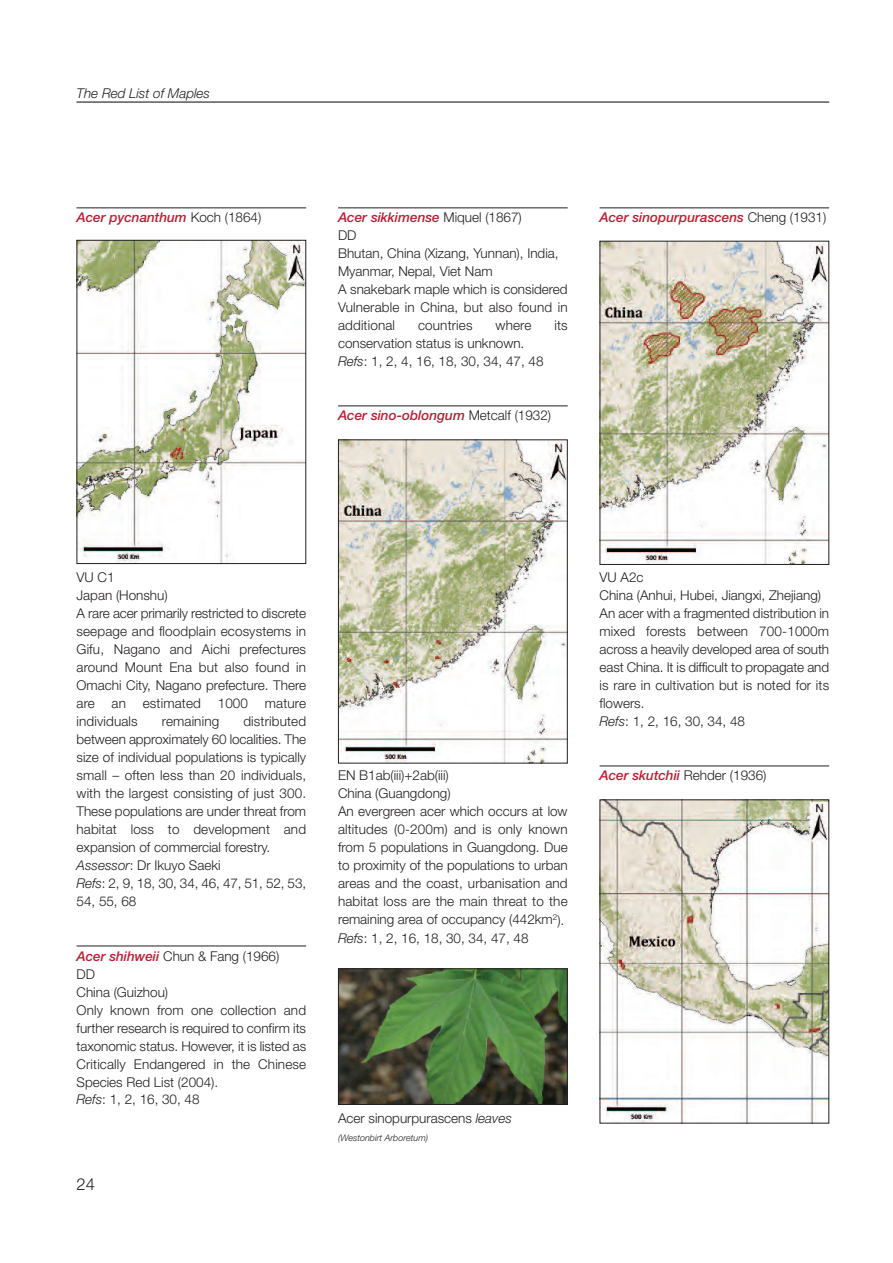
<style>
.page{position:relative;width:893px;height:1263px;background:#fff}
.page>*{position:absolute;margin:0;border:0;box-sizing:border-box;transform-origin:0 0}
.t1{font:300 16.5px "Helvetica Neue";color:#231f20}
.t2{font:300 13.5px/18px "Helvetica Neue";color:#231f20}
.t3{font:italic 500 13.5px "Helvetica Neue";color:#ba1f33}
.t4{font:italic 300 13.5px "Helvetica Neue";color:#231f20}
.t5{font:italic 300 9px "Helvetica Neue";color:#231f20}
.s1{font-weight:300;font-style:normal;color:#231f20}
.s2{font-weight:500;font-style:italic;color:#ba1f33}
.s3{font-style:italic}
</style>
<div class="page">
<hr style="left:77px;top:207px;width:229px;height:1px;background:#231f20">
<hr style="left:77px;top:945px;width:229px;height:1px;background:#231f20">
<hr style="left:600px;top:207px;width:229px;height:1px;background:#231f20">
<hr style="left:600px;top:765px;width:229px;height:1px;background:#231f20">
<hr style="left:338px;top:207px;width:230px;height:1px;background:#231f20">
<hr style="left:338px;top:405px;width:230px;height:1px;background:#231f20">
<hr style="left:77px;top:101px;width:752px;height:2px;background:#231f20">
<img style="left:340px;top:441px;width:226px;height:320px">
<div style="left:338px;top:439px;width:230px;height:324px;border:1px solid #231f20"></div>
<img style="left:602px;top:243px;width:225px;height:320px">
<img style="left:602px;top:801px;width:225px;height:320px">
<img style="left:79px;top:242px;width:225px;height:320px">
<div style="left:77px;top:240px;width:229px;height:324px;border:1px solid #231f20"></div>
<img style="left:340px;top:970px;width:226px;height:133px">
<div style="left:338px;top:968px;width:230px;height:137px;border:1px solid #231f20"></div>
<p class="t4" style="left:77px;top:89px;width:135px">The Red List of Maples</p>
<p class="t3" style="left:77px;top:213px;width:186px">Acer pycnanthum <span class="s1">Koch (1864)</span></p>
<p class="t2" style="left:338px;top:210px;width:231px"><span class="s2">Acer sikkimense</span> Miquel (1867)<br>DD<br>Bhutan, China (Xizang, Yunnan), India,<br>Myanmar, Nepal, Viet Nam<br>A snakebark maple which is considered<br>Vulnerable in China, but also found in additional</p>
<p class="t2" style="left:418px;top:318px;width:56px">countries</p>
<p class="t2" style="left:496px;top:318px;width:37px">where</p>
<p class="t2" style="left:554px;top:318px;width:15px">its</p>
<p class="t2" style="left:338px;top:336px;width:207px">conservation status is unknown.<br><span class="s3">Refs</span>: 1, 2, 4, 16, 18, 30, 34, 47, 48</p>
<p class="t3" style="left:338px;top:411px;width:215px">Acer sino-oblongum <span class="s1">Metcalf (1932)</span></p>
<p class="t3" style="left:600px;top:213px;width:228px">Acer sinopurpurascens <span class="s1">Cheng (1931)</span></p>
<p class="t2" style="left:77px;top:570px;width:231px">VU C1<br>Japan (Honshu)<br>A rare acer primarily restricted to discrete seepage and floodplain ecosystems in<br>Gifu, Nagano and Aichi prefectures around Mount Ena but also found in<br>Omachi City, Nagano prefecture. There are an estimated 1000 mature individuals</p>
<p class="t2" style="left:77px;top:714px;width:231px;text-indent:167px">distributed between approximately 60 localities. The size of individual populations is typically small – often less than 20 individuals, with the largest consisting of just 300.<br>These populations are under threat from habitat loss to development and expansion of commercial forestry.<br><span class="s3">Assessor</span>: Dr Ikuyo Saeki<br><span class="s3">Refs</span>: 2, 9, 18, 30, 34, 46, 47, 51, 52, 53,<br>54, 55, 68</p>
<p class="t2" style="left:162px;top:714px;width:59px">remaining</p>
<p class="t2" style="left:77px;top:948px;width:231px"><span class="s2">Acer shihweii</span> Chun &amp; Fang (1966)<br>DD<br>China (Guizhou)<br>Only known from one collection and further research is required to confirm its taxonomic status. However, it is listed as<br>Critically Endangered in the Chinese<br>Species Red List (2004).<br><span class="s3">Refs</span>: 1, 2, 16, 30, 48</p>
<p class="t1" style="left:77px;top:1178px;width:20px">24</p>
<p class="t2" style="left:338px;top:768px;width:231px">EN B1ab(iii)+2ab(iii)<br>China (Guangdong)<br>An evergreen acer which occurs at low altitudes (0-200m) and is only known from 5 populations in Guangdong. Due to proximity of the populations to urban areas and the coast, urbanisation and habitat loss are the main threat to the remaining area of occupancy (442km<sup>2</sup>).<br><span class="s3">Refs</span>: 1, 2, 16, 18, 30, 34, 47, 48</p>
<p class="t2" style="left:600px;top:570px;width:231px">VU A2c<br>China (Anhui, Hubei, Jiangxi, Zhejiang)<br>An acer with a fragmented distribution in mixed forests between 700-1000m across a heavily developed area of south east China. It is difficult to propagate and is rare in cultivation but is noted for its flowers.<br><span class="s3">Refs</span>: 1, 2, 16, 30, 34, 48</p>
<p class="t3" style="left:600px;top:771px;width:168px">Acer skutchii <span class="s1">Rehder (1936)</span></p>
<p class="t2" style="left:338px;top:1110px;width:175px">Acer sinopurpurascens <span class="s3">leaves</span></p>
<p class="t5" style="left:338px;top:1134px;width:92px">(Westonbirt Arboretum)</p>
</div>
